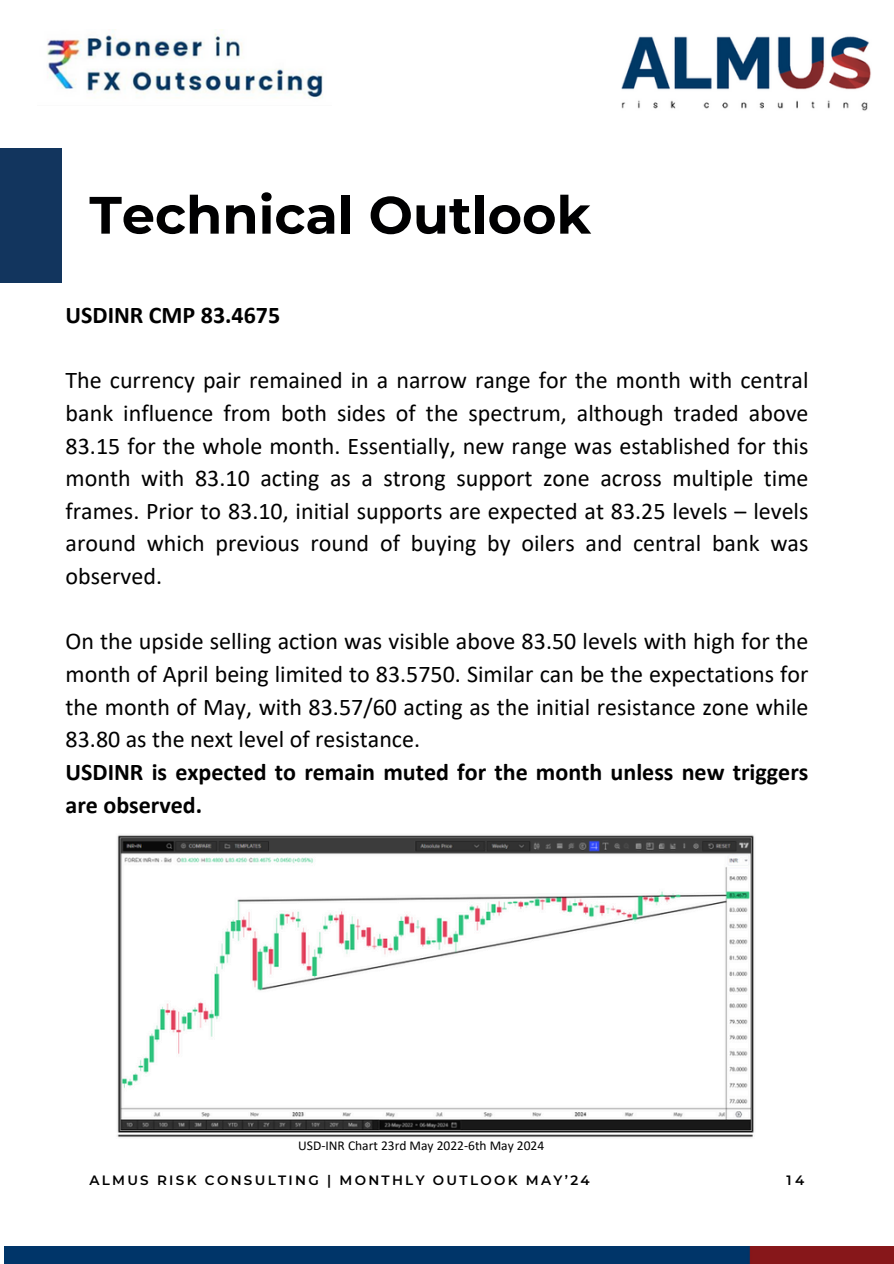
<style>
.page{position:relative;width:894px;height:1264px;background:#fff}
.page>*{position:absolute;margin:0;border:0;box-sizing:border-box;transform-origin:0 0}
.t1{font:700 52.5px "Montserrat";color:#000001}
.t2{font:24px/32.7px "Calibri";color:#000;text-align:justify}
.t3{font:700 24px "Calibri";color:#000}
.t4{font:600 13.5px "Montserrat";letter-spacing:.17em;color:#000001}
.t5{font:13.5px "Calibri";color:#000}
.s1{font-weight:700}
</style>
<div class="page">
<img style="left:621px;top:36px;width:249px;height:75px">
<img style="left:47px;top:29px;width:276px;height:70px">
<img style="left:4px;top:1246px;width:889px;height:16px">
<div style="left:0;top:148px;width:61px;height:134px;background:#12355e"></div>
<img style="left:117px;top:835px;width:637px;height:303px">
<p class="t1" style="left:89px;top:183px;width:503px">Technical Outlook</p>
<h2 class="t3" style="left:66px;top:305px;width:216px">USDINR CMP 83.4675</h2>
<h3 class="t2" style="left:66px;top:366px;width:744px">The currency pair remained in a narrow range for the month with central bank influence from both sides of the spectrum, although traded above 83.15 for the whole month. Essentially, new range was established for this month with 83.10 acting as a strong support zone across multiple time frames. Prior to 83.10, initial supports are expected at 83.25 levels – levels around which previous round of buying by oilers and central bank was observed.</h3>
<h3 class="t2" style="left:66px;top:627px;width:744px;text-align:left">On the upside selling action was visible above 83.50 levels with high for the month of April being limited to 83.5750. Similar can be the expectations for the month of May, with 83.57/60 acting as the initial resistance zone while 83.80 as the next level of resistance.<br><span class="s1">USDINR is expected to remain muted for the month unless new triggers are observed.</span></h3>
<p class="t5" style="left:298px;top:1139px;width:247px">USD-INR Chart 23rd May 2022-6th May 2024</p>
<p class="t4" style="left:89px;top:1172px;width:501px">ALMUS RISK CONSULTING | MONTHLY OUTLOOK MAY’24</p>
<h6 class="t4" style="left:786px;top:1172px;width:19px">14</h6>
</div>
